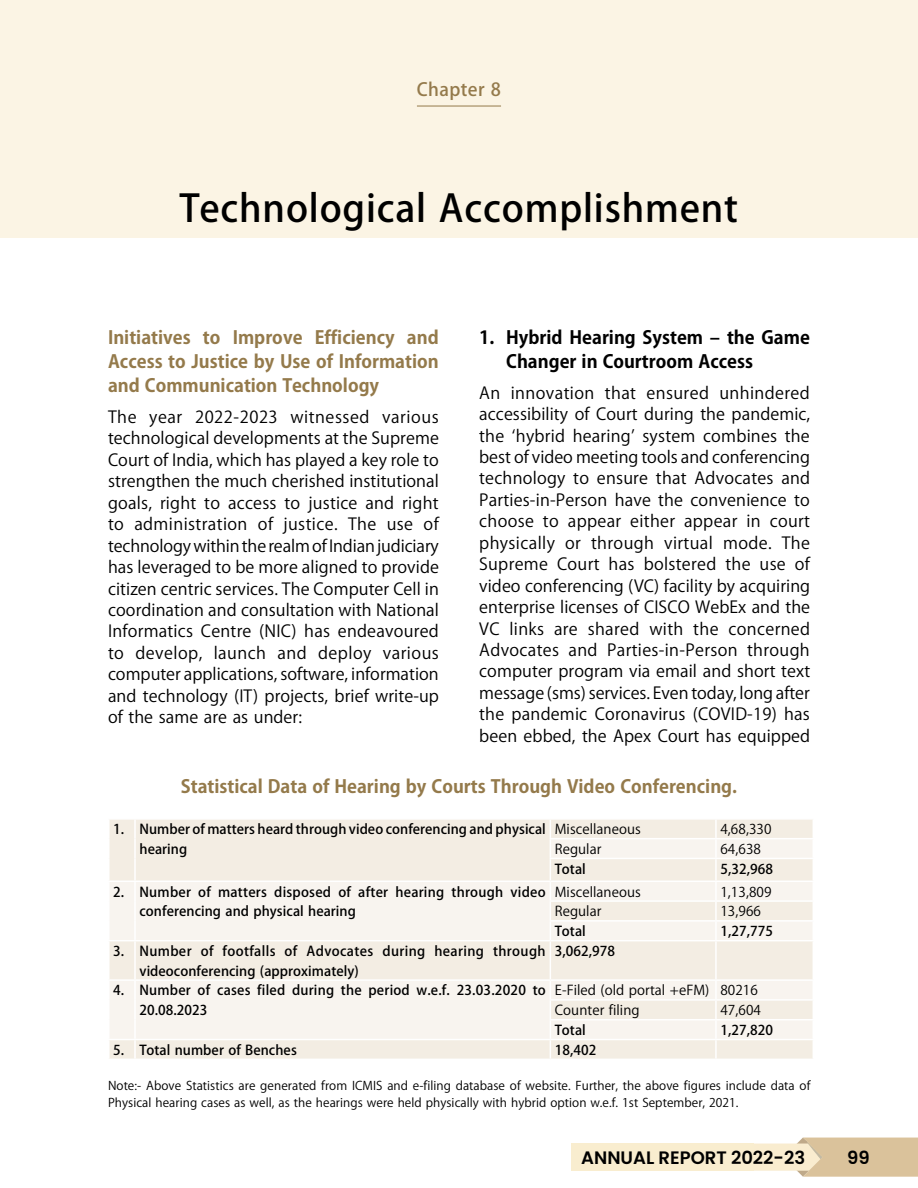
<style>
.page{position:relative;width:918px;height:1188px;background:#fff}
.page>*{position:absolute;margin:0;border:0;box-sizing:border-box;transform-origin:0 0}
.t1{font:500 37.5px "Koz Go Pro";letter-spacing:.02em;color:#000}
.t2{font:700 18px/24.3px "Koz Go Pro";color:#947a4b;text-align:justify}
.t3{font:700 18px/24.3px "Koz Go Pro";color:#000}
.t4{font:600 18px "Poppins";color:#000}
.t5{font:500 18px "Koz Go Pro";letter-spacing:.02em;color:#947a4b}
.t6{font:16.5px/21.5px "Koz Go Pro";letter-spacing:.005em;color:#000;text-align:justify}
.t7{font:500 13.5px/19.6px "Koz Go Pro";letter-spacing:.005em;color:#000}
.t8{font:13.5px/19.8px "Koz Go Pro";letter-spacing:.005em;color:#000}
.t9{font:500 13.5px/19.5px "Koz Go Pro";letter-spacing:.025em;color:#000}
.t10{font:12px/17.4px "Koz Go Pro";letter-spacing:.005em;color:#000}
</style>
<div class="page">
<div style="left:0;top:0;width:918px;height:238px;background:#fbf4e4"></div>
<svg style="left:657px;top:1138px;width:261px;height:39px"></svg>
<img style="left:803px;top:1138px;width:20px;height:21px">
<div style="left:572px;top:1144px;width:182px;height:27px;background:#f9edcf"></div>
<hr style="left:417px;top:106px;width:84px;height:1px;background:#947a4b">
<div style="left:110px;top:820px;width:703px;height:239px;background:#f3ede3"></div>
<svg style="left:110px;top:839px;width:703px;height:200px;fill:#f8f4ef"></svg>
<svg style="left:109px;top:820px;width:1px;height:38px"></svg>
<svg style="left:134px;top:820px;width:2px;height:38px"></svg>
<hr style="left:550px;top:838px;width:166px;height:1px;background:#fff">
<hr style="left:716px;top:838px;width:98px;height:1px;background:#fff">
<svg style="left:715px;top:820px;width:2px;height:38px"></svg>
<hr style="left:134px;top:858px;width:2px;height:23px;background:#fff">
<hr style="left:550px;top:858px;width:166px;height:1px;background:#fff">
<hr style="left:716px;top:858px;width:98px;height:1px;background:#fff">
<hr style="left:715px;top:859px;width:2px;height:22px;background:#fff">
<hr style="left:135px;top:881px;width:415px;height:1px;background:#fff">
<svg style="left:110px;top:881px;width:26px;height:20px"></svg>
<hr style="left:550px;top:881px;width:166px;height:1px;background:#fff">
<hr style="left:716px;top:881px;width:98px;height:1px;background:#fff">
<hr style="left:134px;top:901px;width:2px;height:20px;background:#fff">
<hr style="left:550px;top:900px;width:166px;height:2px;background:#fff">
<hr style="left:716px;top:900px;width:98px;height:2px;background:#fff">
<hr style="left:550px;top:920px;width:166px;height:2px;background:#fff">
<svg style="left:550px;top:820px;width:1px;height:120px"></svg>
<hr style="left:716px;top:920px;width:98px;height:2px;background:#fff">
<svg style="left:715px;top:882px;width:2px;height:58px"></svg>
<svg style="left:110px;top:921px;width:26px;height:20px"></svg>
<hr style="left:135px;top:940px;width:415px;height:1px;background:#fff">
<hr style="left:134px;top:941px;width:2px;height:38px;background:#fff">
<hr style="left:550px;top:940px;width:166px;height:1px;background:#fff">
<hr style="left:550px;top:941px;width:1px;height:38px;background:#fff">
<hr style="left:716px;top:940px;width:98px;height:1px;background:#fff">
<hr style="left:715px;top:941px;width:2px;height:38px;background:#fff">
<hr style="left:108px;top:979px;width:27px;height:2px;background:#fff">
<hr style="left:135px;top:979px;width:415px;height:2px;background:#fff">
<svg style="left:134px;top:981px;width:2px;height:19px"></svg>
<hr style="left:550px;top:979px;width:166px;height:2px;background:#fff">
<hr style="left:716px;top:979px;width:98px;height:2px;background:#fff">
<hr style="left:134px;top:1000px;width:2px;height:20px;background:#fff">
<hr style="left:550px;top:999px;width:166px;height:2px;background:#fff">
<hr style="left:716px;top:999px;width:98px;height:2px;background:#fff">
<hr style="left:550px;top:1019px;width:166px;height:1px;background:#fff">
<hr style="left:716px;top:1019px;width:98px;height:1px;background:#fff">
<hr style="left:135px;top:1039px;width:415px;height:1px;background:#fff">
<hr style="left:550px;top:1039px;width:166px;height:1px;background:#fff">
<svg style="left:550px;top:981px;width:1px;height:78px"></svg>
<hr style="left:716px;top:1039px;width:98px;height:1px;background:#fff">
<svg style="left:715px;top:981px;width:2px;height:78px"></svg>
<svg style="left:109px;top:1020px;width:27px;height:39px"></svg>
<p class="t5" style="left:417px;top:77px;width:86px">Chapter 8</p>
<h1 class="t1" style="left:179px;top:184px;width:560px">Technological Accomplishment</h1>
<p class="t2" style="left:108px;top:326px;width:332px">Initiatives to Improve Efficiency and Access to Justice by Use of Information and Communication Technology</p>
<p class="t6" style="left:108px;top:407px;width:332px">The year 2022-2023 witnessed various technological developments at the Supreme Court of India, which has played a key role to strengthen the much cherished institutional goals, right to access to justice and right to administration of justice. The use of technology within the realm of Indian judiciary has leveraged to be more aligned to provide citizen centric services. The Computer Cell in coordination and consultation with National Informatics Centre (NIC) has endeavoured to develop, launch and deploy various computer applications, software, information and technology (IT) projects, brief write-up of the same are as under:</p>
<p class="t3" style="left:506px;top:326px;width:305px;text-indent:-27px">1. Hybrid Hearing System – the Game<br>Changer in Courtroom Access</p>
<p class="t6" style="left:479px;top:382px;width:332px">An innovation that ensured unhindered accessibility of Court during the pandemic, the ‘hybrid hearing’ system combines the best of video meeting tools and conferencing technology to ensure that Advocates and Parties-in-Person have the convenience to choose to appear either appear in court physically or through virtual mode. The Supreme Court has bolstered the use of video conferencing (VC) facility by acquiring enterprise licenses of CISCO WebEx and the VC links are shared with the concerned Advocates and Parties-in-Person through computer program via email and short text message (sms) services. Even today, long after the pandemic Coronavirus (COVID-19) has been ebbed, the Apex Court has equipped</p>
<p class="t2" style="left:181px;top:775px;width:558px">Statistical Data of Hearing by Courts Through Video Conferencing.</p>
<p class="t7" style="left:139px;top:820px;width:408px;text-indent:-26px">1. Number of matters heard through video conferencing and physical hearing</p>
<p class="t8" style="left:555px;top:820px;width:88px">Miscellaneous</p>
<p class="t8" style="left:720px;top:820px;width:53px">4,68,330</p>
<p class="t8" style="left:555px;top:839px;width:48px">Regular</p>
<p class="t8" style="left:720px;top:839px;width:42px">64,638</p>
<p class="t7" style="left:555px;top:860px;width:32px">Total</p>
<p class="t7" style="left:720px;top:860px;width:54px">5,32,968</p>
<p class="t7" style="left:139px;top:883px;width:408px;text-indent:-26px">2. Number of matters disposed of after hearing through video conferencing and physical hearing</p>
<p class="t8" style="left:555px;top:882px;width:88px">Miscellaneous</p>
<p class="t8" style="left:720px;top:882px;width:53px">1,13,809</p>
<p class="t8" style="left:555px;top:902px;width:48px">Regular</p>
<p class="t8" style="left:720px;top:902px;width:42px">13,966</p>
<p class="t7" style="left:555px;top:922px;width:32px">Total</p>
<p class="t7" style="left:720px;top:922px;width:54px">1,27,775</p>
<p class="t9" style="left:139px;top:942px;width:408px;text-indent:-26px">3. Number of footfalls of Advocates during hearing through videoconferencing (approximately)</p>
<p class="t7" style="left:555px;top:942px;width:62px">3,062,978</p>
<p class="t7" style="left:139px;top:981px;width:408px;text-indent:-26px">4. Number of cases filed during the period w.e.f. 23.03.2020 to<br>20.08.2023</p>
<p class="t8" style="left:555px;top:981px;width:205px">E-Filed (old portal +eFM) 80216<br>Counter filing</p>
<p class="t8" style="left:720px;top:1001px;width:42px">47,604</p>
<p class="t7" style="left:555px;top:1021px;width:32px">Total</p>
<p class="t7" style="left:720px;top:1021px;width:54px">1,27,820</p>
<p class="t7" style="left:113px;top:1041px;width:185px">5. Total number of Benches</p>
<p class="t7" style="left:555px;top:1041px;width:43px">18,402</p>
<p class="t10" style="left:108px;top:1077px;width:704px">Note:- Above Statistics are generated from ICMIS and e-filing database of website. Further, the above figures include data of<br>Physical hearing cases as well, as the hearings were held physically with hybrid option w.e.f. 1st September, 2021.</p>
<p class="t4" style="left:581px;top:1148px;width:225px">ANNUAL REPORT 2022-23</p>
<p class="t4" style="left:847px;top:1147px;width:24px">99</p>
</div>
